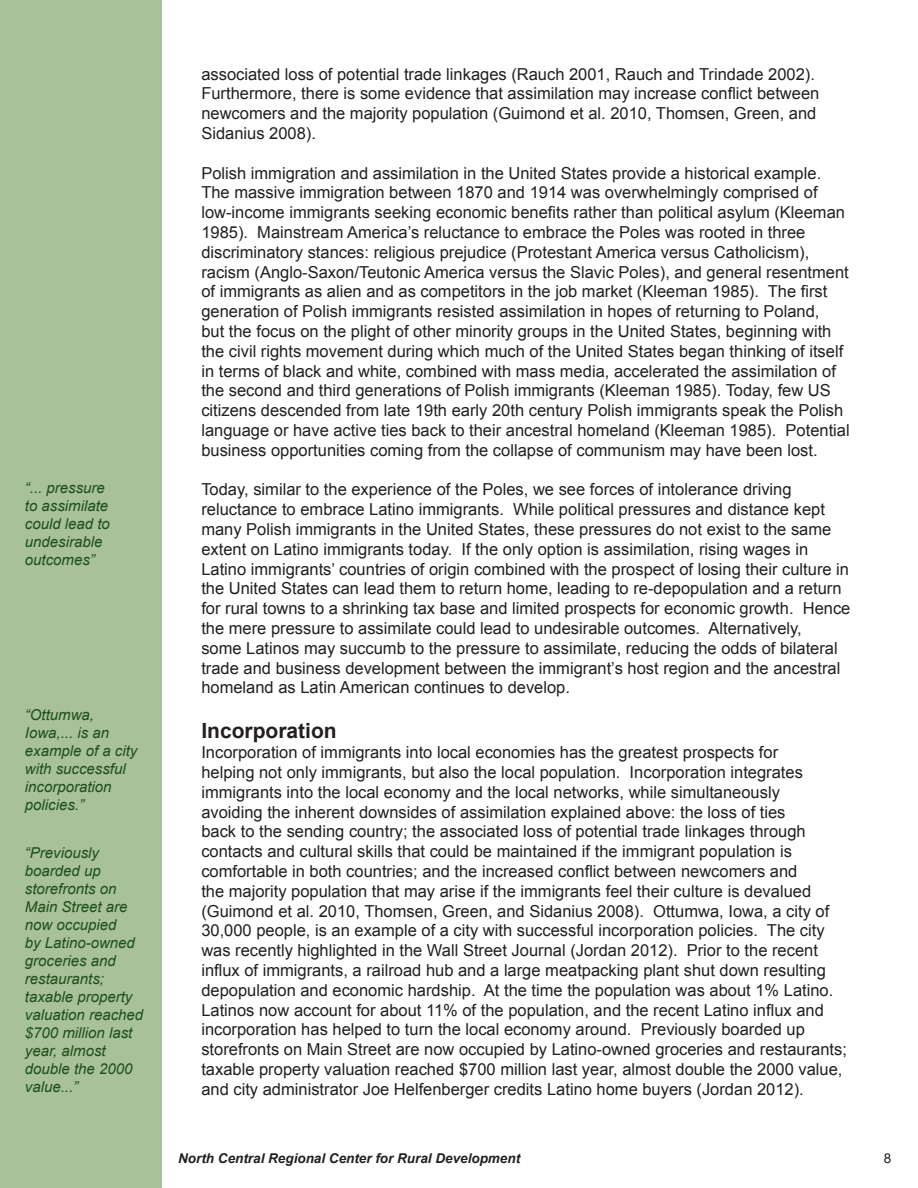
<style>
.page{position:relative;width:918px;height:1188px;background:#fff}
.page>*{position:absolute;margin:0;border:0;box-sizing:border-box;transform-origin:0 0}
.t1{font:700 21px "Arial";color:#231f20}
.t2{font:16.5px/19.8px "Arial";color:#231f20}
.t3{font:italic 15px/18px "Arial";color:#1d4f1c}
.t4{font:italic 700 13.5px "Arial";color:#231f20}
.t5{font:13.5px "Arial";color:#231f20}
</style>
<div class="page">
<div style="left:0;top:0;width:162px;height:1188px;background:#a8c198"></div>
<p class="t3" style="left:25px;top:479px;width:87px">“... pressure to assimilate could lead to undesirable outcomes”</p>
<p class="t3" style="left:25px;top:706px;width:114px">“Ottumwa,<br>Iowa,... is an example of a city with successful incorporation policies.”</p>
<p class="t3" style="left:25px;top:844px;width:120px">“Previously boarded up storefronts on<br>Main Street are now occupied<br>by Latino-owned groceries and restaurants; taxable property valuation reached $700 million last year, almost double the 2000 value...”</p>
<p class="t2" style="left:201px;top:64px;width:620px">associated loss of potential trade linkages (Rauch 2001, Rauch and Trindade 2002).<br>Furthermore, there is some evidence that assimilation may increase conflict between newcomers and the majority population (Guimond et al. 2010, Thomsen, Green, and Sidanius 2008).</p>
<p class="t2" style="left:201px;top:163px;width:650px">Polish immigration and assimilation in the United States provide a historical example.<br>The massive immigration between 1870 and 1914 was overwhelmingly comprised of low-income immigrants seeking economic benefits rather than political asylum (Kleeman 1985). Mainstream America’s reluctance to embrace the Poles was rooted in three discriminatory stances: religious prejudice (Protestant America versus Catholicism), racism (Anglo-Saxon/Teutonic America versus the Slavic Poles), and general resentment of immigrants as alien and as competitors in the job market (Kleeman 1985). The first generation of Polish immigrants resisted assimilation in hopes of returning to Poland,<br>but the focus on the plight of other minority groups in the United States, beginning with the civil rights movement during which much of the United States began thinking of itself in terms of black and white, combined with mass media, accelerated the assimilation of the second and third generations of Polish immigrants (Kleeman 1985). Today, few US citizens descended from late 19th early 20th century Polish immigrants speak the Polish language or have active ties back to their ancestral homeland (Kleeman 1985). Potential business opportunities coming from the collapse of communism may have been lost.</p>
<p class="t2" style="left:201px;top:480px;width:651px">Today, similar to the experience of the Poles, we see forces of intolerance driving reluctance to embrace Latino immigrants. While political pressures and distance kept many Polish immigrants in the United States, these pressures do not exist to the same extent on Latino immigrants today. If the only option is assimilation, rising wages in Latino immigrants’ countries of origin combined with the prospect of losing their culture in the United States can lead them to return home, leading to re-depopulation and a return for rural towns to a shrinking tax base and limited prospects for economic growth. Hence the mere pressure to assimilate could lead to undesirable outcomes. Alternatively,<br>some Latinos may succumb to the pressure to assimilate, reducing the odds of bilateral trade and business development between the immigrant’s host region and the ancestral homeland as Latin American continues to develop.</p>
<p class="t1" style="left:201px;top:717px;width:137px">Incorporation</p>
<p class="t2" style="left:201px;top:743px;width:647px">Incorporation of immigrants into local economies has the greatest prospects for<br>helping not only immigrants, but also the local population. Incorporation integrates immigrants into the local economy and the local networks, while simultaneously<br>avoiding the inherent downsides of assimilation explained above: the loss of ties<br>back to the sending country; the associated loss of potential trade linkages through contacts and cultural skills that could be maintained if the immigrant population is comfortable in both countries; and the increased conflict between newcomers and<br>the majority population that may arise if the immigrants feel their culture is devalued (Guimond et al. 2010, Thomsen, Green, and Sidanius 2008). Ottumwa, Iowa, a city of 30,000 people, is an example of a city with successful incorporation policies. The city was recently highlighted in the Wall Street Journal (Jordan 2012). Prior to the recent influx of immigrants, a railroad hub and a large meatpacking plant shut down resulting depopulation and economic hardship. At the time the population was about 1% Latino.<br>Latinos now account for about 11% of the population, and the recent Latino influx and incorporation has helped to turn the local economy around. Previously boarded up storefronts on Main Street are now occupied by Latino-owned groceries and restaurants; taxable property valuation reached $700 million last year, almost double the 2000 value, and city administrator Joe Helfenberger credits Latino home buyers (Jordan 2012).</p>
<p class="t4" style="left:178px;top:1150px;width:344px">North Central Regional Center for Rural Development</p>
<p class="t5" style="left:884px;top:1150px;width:9px">8</p>
</div>
